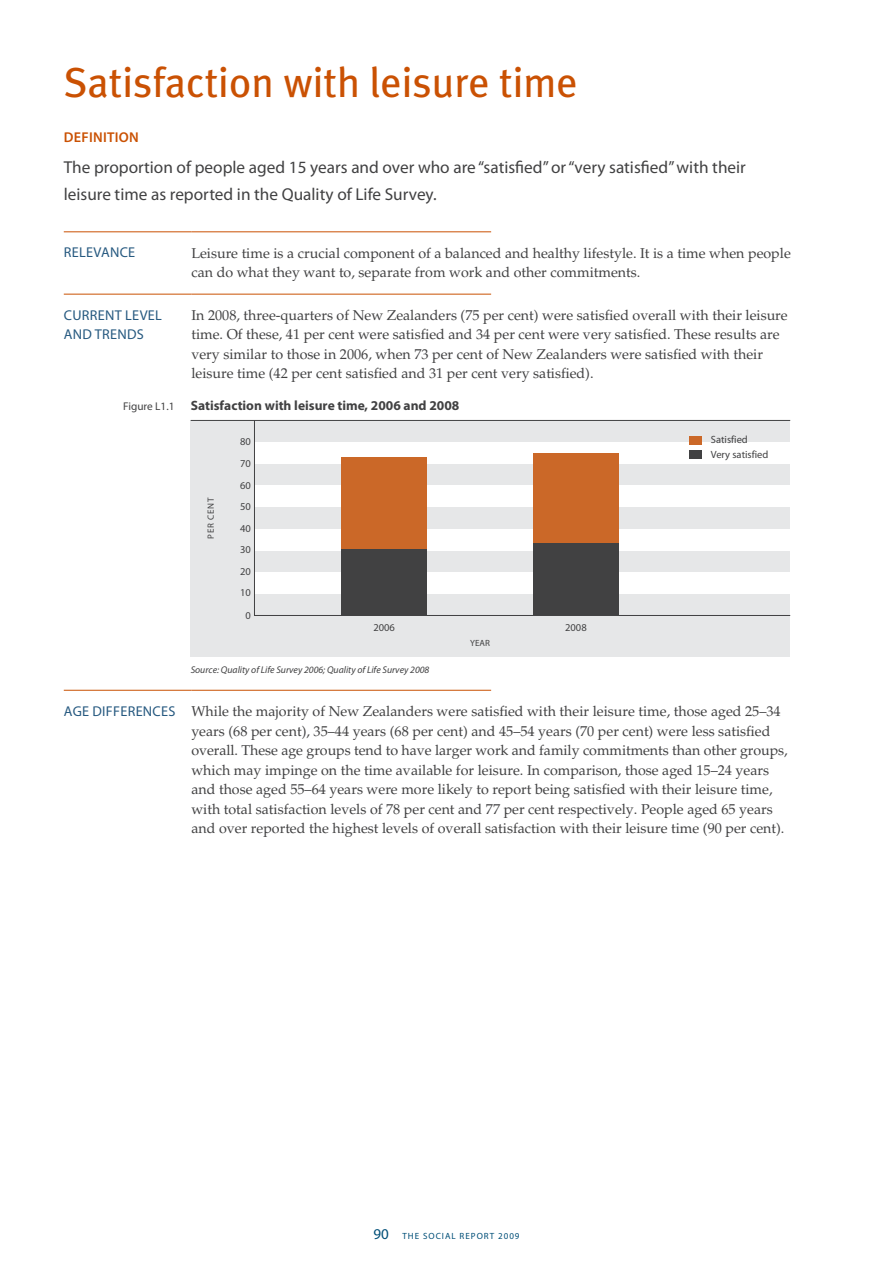
<style>
.page{position:relative;width:893px;height:1263px;background:#fff}
.page>*{position:absolute;margin:0;border:0;box-sizing:border-box;transform-origin:0 0}
.t1{font:42px "Meta Plus";color:#ca5103}
.t2{font:17.25px/27px "Myriad Pro";color:#414142}
.t3{font:14.25px/19.5px "M Palatino";color:#414142}
.t4{font:14.25px "Myriad Pro";color:#265980}
.t5{font:600 14.25px "Myriad Pro";color:#ca5103}
.t6{font:700 13.5px "Myriad Pro";color:#414142}
.t7{font:10.5px/14.7px "Myriad Pro";color:#414142}
.t8{font:italic 9.75px "Myriad Pro";color:#414142}
.t9{font:9px "Myriad Pro";letter-spacing:.11em;color:#004f78}
.t10{font:9px "Myriad Pro";letter-spacing:.08em;color:#414142}
.s1{font-weight:400;font-size:11.25px}
.s2{font-size:15px}
</style>
<div class="page">
<hr style="left:64px;top:232px;width:127px;height:1px;background:#ca5103">
<hr style="left:191px;top:232px;width:300px;height:1px;background:#ca5103">
<hr style="left:64px;top:294px;width:127px;height:1px;background:#ca5103">
<hr style="left:191px;top:294px;width:300px;height:1px;background:#ca5103">
<hr style="left:64px;top:690px;width:127px;height:1px;background:#ca5103">
<hr style="left:191px;top:690px;width:300px;height:1px;background:#ca5103">
<div style="left:191px;top:420px;width:599px;height:237px;background:#e6e7e8"></div>
<svg style="left:254px;top:420px;width:537px;height:196px"></svg>
<hr style="left:191px;top:420px;width:599px;height:1px;background:#414142">
<h1 class="t1" style="left:64px;top:58px;width:516px">Satisfaction with leisure time</h1>
<p class="t5" style="left:64px;top:128px;width:18px">DEFINI</p>
<p class="t5" style="left:107px;top:128px;width:17px">TION</p>
<p class="t2" style="left:64px;top:154px;width:684px">The proportion of people aged 15 years and over who are “satisfied” or “very satisfied” with their leisure time as reported in the Quality of Life Survey.</p>
<p class="t4" style="left:64px;top:244px;width:9px">RELEVAN</p>
<p class="t4" style="left:120px;top:244px;width:15px">CE</p>
<p class="t3" style="left:191px;top:243px;width:601px">Leisure time is a crucial component of a balanced and healthy lifestyle. It is a time when people can do what they want to, separate from work and other commitments.</p>
<p class="t4" style="left:64px;top:306px;width:18px">CURRENT</p>
<p class="t4" style="left:125px;top:306px;width:9px">LEVEL</p>
<p class="t4" style="left:64px;top:326px;width:11px">AND</p>
<p class="t4" style="left:95px;top:326px;width:10px">TRENDS</p>
<p class="t3" style="left:191px;top:306px;width:598px">In 2008, three-quarters of New Zealanders (75 per cent) were satisfied overall with their leisure time. Of these, 41 per cent were satisfied and 34 per cent were very satisfied. These results are very similar to those in 2006, when 73 per cent of New Zealanders were satisfied with their leisure time (42 per cent satisfied and 31 per cent very satisfied).</p>
<p class="t6" style="left:123px;top:396px;width:338px"><span class="s1">figure l1.1</span> Satisfaction with leisure time, 2006 and 2008</p>
<p class="t7" style="left:240px;top:434px;width:12px">80</p>
<p class="t7" style="left:711px;top:432px;width:59px">satisfied very satisfied</p>
<p class="t7" style="left:240px;top:456px;width:12px">70</p>
<p class="t10" style="left:205px;top:539px;width:43px;rotate:-90deg">Per Cent</p>
<p class="t7" style="left:240px;top:478px;width:12px">60</p>
<p class="t7" style="left:240px;top:499px;width:12px">50</p>
<p class="t7" style="left:240px;top:521px;width:12px">40</p>
<p class="t7" style="left:240px;top:542px;width:12px">30</p>
<p class="t7" style="left:240px;top:564px;width:12px">20</p>
<p class="t7" style="left:240px;top:585px;width:12px">10</p>
<p class="t7" style="left:245px;top:608px;width:7px">0</p>
<p class="t7" style="left:373px;top:620px;width:23px">2006</p>
<p class="t8" style="left:191px;top:663px;width:240px">Source: Quality of Life Survey 2006; Quality of Life Survey 2008</p>
<p class="t10" style="left:470px;top:638px;width:21px">year</p>
<p class="t7" style="left:565px;top:620px;width:23px">2008</p>
<p class="t4" style="left:64px;top:702px;width:10px">AGE</p>
<p class="t4" style="left:93px;top:702px;width:9px">DIFFEREN</p>
<p class="t4" style="left:153px;top:702px;width:16px">CES</p>
<p class="t3" style="left:191px;top:702px;width:598px">While the majority of New Zealanders were satisfied with their leisure time, those aged 25–34 years (68 per cent), 35–44 years (68 per cent) and 45–54 years (70 per cent) were less satisfied overall. These age groups tend to have larger work and family commitments than other groups, which may impinge on the time available for leisure. In comparison, those aged 15–24 years and those aged 55–64 years were more likely to report being satisfied with their leisure time, with total satisfaction levels of 78 per cent and 77 per cent respectively. People aged 65 years and over reported the highest levels of overall satisfaction with their leisure time (90 per cent).</p>
<p class="t9" style="left:373px;top:1230px;width:36px"><span class="s2">90</span> THE</p>
<p class="t9" style="left:423px;top:1230px;width:25px">SOCIAL</p>
<p class="t9" style="left:460px;top:1230px;width:24px">REPORT</p>
<p class="t9" style="left:498px;top:1230px;width:23px">2009</p>
</div>
